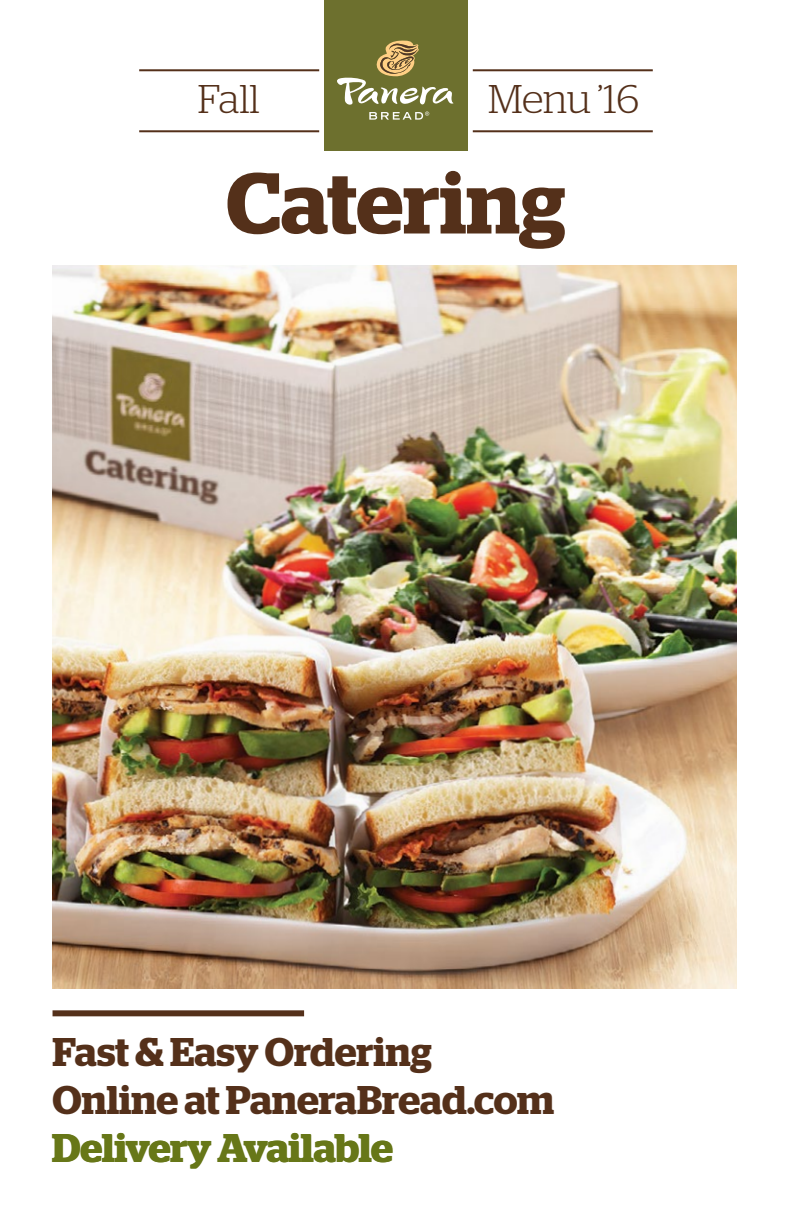
<style>
.page{position:relative;width:792px;height:1224px;background:#fff}
.page>*{position:absolute;margin:0;border:0;box-sizing:border-box;transform-origin:0 0}
.t1{font:600 86px "Stag";color:#54301a}
.t2{font:600 40px/48px "Stag";color:#54301a}
.t3{font:600 40px "Stag";color:#677718}
.t4{font:300 40px "Stag";letter-spacing:-.01em;color:#54301a}
</style>
<div class="page">
<img style="left:52px;top:265px;width:684px;height:724px">
<div style="left:324px;top:0;width:144px;height:15px;background:#6d702e"></div>
<div style="left:324px;top:7px;width:144px;height:144px;background:#6d702e"></div>
<svg style="left:369px;top:111px;width:60px;height:9px"></svg>
<svg style="left:337px;top:40px;width:117px;height:65px"></svg>
<hr style="left:139px;top:69px;width:180px;height:2px;background:#54301a">
<hr style="left:139px;top:130px;width:180px;height:2px;background:#54301a">
<hr style="left:473px;top:69px;width:180px;height:2px;background:#54301a">
<hr style="left:473px;top:130px;width:180px;height:2px;background:#54301a">
<div style="left:53px;top:1010px;width:251px;height:6px;background:#54301a"></div>
<p class="t4" style="left:198px;top:76px;width:64px">Fall</p>
<p class="t4" style="left:488px;top:76px;width:153px">Menu ’16</p>
<h1 class="t1" style="left:226px;top:153px;width:341px">Catering</h1>
<p class="t2" style="left:53px;top:1028px;width:503px">Fast &amp; Easy Ordering<br>Online at PaneraBread.com</p>
<p class="t3" style="left:52px;top:1124px;width:342px">Delivery Available</p>
</div>
